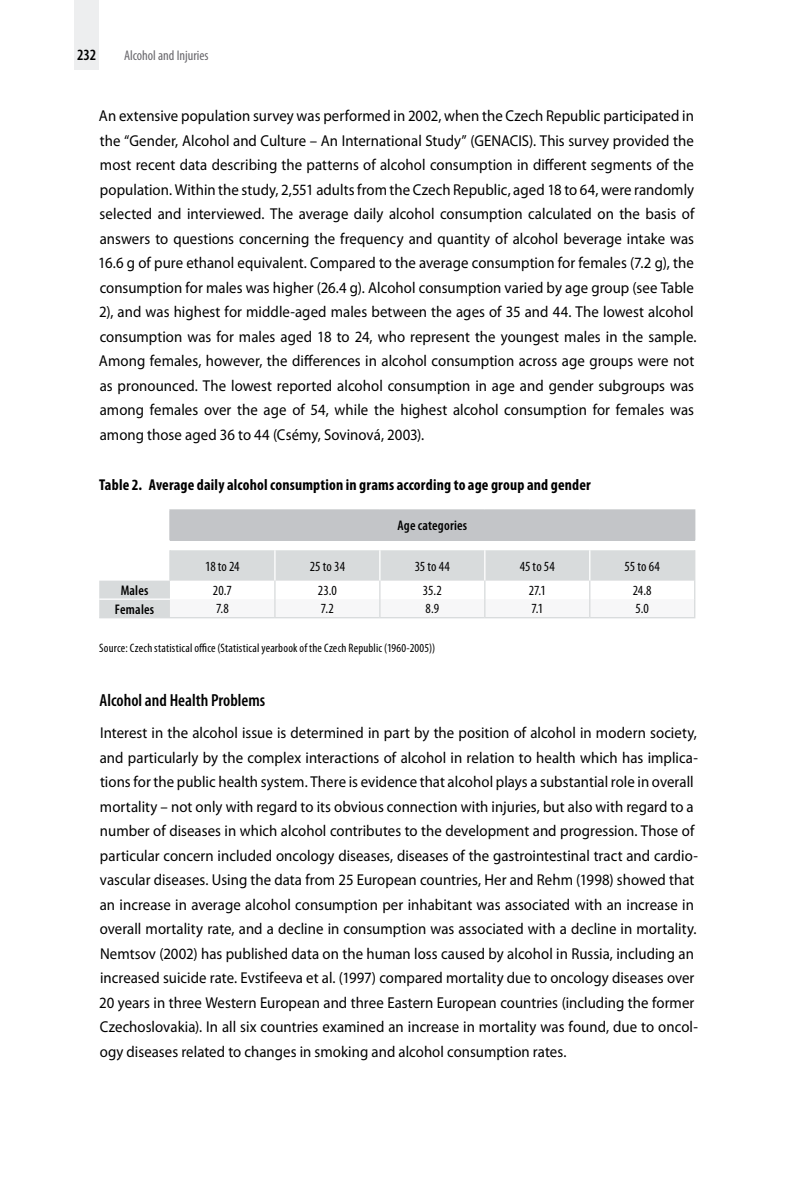
<style>
.page{position:relative;width:794px;height:1191px;background:#fff}
.page>*{position:absolute;margin:0;border:0;box-sizing:border-box;transform-origin:0 0}
.t1{font:600 condensed 17.5px "Myriad Pro";color:#000}
.t2{font:15.75px/24.5px "Myriad Pro";letter-spacing:.005em;color:#000;scale:.94 1}
.t3{font:700 condensed 15.75px "Myriad Pro";letter-spacing:.01em;color:#000}
.t4{font:600 condensed 15.75px "Myriad Pro";color:#000}
.t5{font:condensed 14px "Myriad Pro";letter-spacing:.01em;color:#000}
.t6{font:600 condensed 14px "Myriad Pro";letter-spacing:.015em;color:#000}
.t7{font:condensed 14px "Myriad Pro";color:#68676c}
.t8{font:condensed 12.25px "Myriad Pro";letter-spacing:.015em;color:#000}
</style>
<div class="page">
<div style="left:74px;top:0;width:25px;height:69px;background:#edeeef"></div>
<div style="left:170px;top:510px;width:524px;height:30px;background:#c3c5c8"></div>
<svg style="left:99px;top:550px;width:595px;height:67px;background:#dcdfe0"></svg>
<hr style="left:274px;top:550px;width:1px;height:30px;background:#fff">
<hr style="left:379px;top:550px;width:1px;height:30px;background:#fff">
<hr style="left:484px;top:550px;width:1px;height:30px;background:#fff">
<hr style="left:589px;top:550px;width:1px;height:30px;background:#fff">
<hr style="left:99px;top:598px;width:71px;height:2px;background:#fff">
<hr style="left:169px;top:550px;width:2px;height:30px;background:#d8dbdc">
<hr style="left:694px;top:550px;width:1px;height:30px;background:#d8dbdc">
<svg style="left:170px;top:580px;width:525px;height:37px"></svg>
<hr style="left:99px;top:617px;width:71px;height:1px;background:#d8dbdc">
<hr style="left:170px;top:617px;width:105px;height:1px;background:#d8dbdc">
<hr style="left:275px;top:617px;width:105px;height:1px;background:#d8dbdc">
<hr style="left:380px;top:617px;width:105px;height:1px;background:#d8dbdc">
<hr style="left:485px;top:617px;width:105px;height:1px;background:#d8dbdc">
<hr style="left:590px;top:617px;width:105px;height:1px;background:#d8dbdc">
<hr style="left:169px;top:509px;width:106px;height:1px;background:#c3c5c8">
<hr style="left:169px;top:510px;width:2px;height:30px;background:#c3c5c8">
<hr style="left:275px;top:509px;width:105px;height:1px;background:#c3c5c8">
<hr style="left:380px;top:509px;width:105px;height:1px;background:#c3c5c8">
<hr style="left:485px;top:509px;width:105px;height:1px;background:#c3c5c8">
<hr style="left:590px;top:509px;width:105px;height:1px;background:#c3c5c8">
<hr style="left:694px;top:510px;width:1px;height:30px;background:#c3c5c8">
<p class="t4" style="left:77px;top:46px;width:21px">232</p>
<p class="t7" style="left:124px;top:46px;width:86px">Alcohol and Injuries</p>
<p class="t2" style="left:98px;top:103px;width:638px">An extensive population survey was performed in 2002, when the Czech Republic participated in the “Gender, Alcohol and Culture – An International Study” (GENACIS). This survey provided the most recent data describing the patterns of alcohol consumption in different segments of the population. Within the study, 2,551 adults from the Czech Republic, aged 18 to 64, were randomly selected and interviewed. The average daily alcohol consumption calculated on the basis of answers to questions concerning the frequency and quantity of alcohol beverage intake was 16.6 g of pure ethanol equivalent. Compared to the average consumption for females (7.2 g), the consumption for males was higher (26.4 g). Alcohol consumption varied by age group (see Table 2), and was highest for middle-aged males between the ages of 35 and 44. The lowest alcohol consumption was for males aged 18 to 24, who represent the youngest males in the sample.<br>Among females, however, the differences in alcohol consumption across age groups were not as pronounced. The lowest reported alcohol consumption in age and gender subgroups was among females over the age of 54, while the highest alcohol consumption for females was among those aged 36 to 44 (Csémy, Sovinová, 2003).</p>
<p class="t3" style="left:99px;top:475px;width:493px">Table 2. Average daily alcohol consumption in grams according to age group and gender</p>
<p class="t6" style="left:397px;top:518px;width:71px">Age categories</p>
<p class="t5" style="left:205px;top:557px;width:36px">18 to 24</p>
<p class="t5" style="left:310px;top:557px;width:37px">25 to 34</p>
<p class="t5" style="left:415px;top:557px;width:37px">35 to 44</p>
<p class="t5" style="left:520px;top:557px;width:37px">45 to 54</p>
<p class="t5" style="left:624px;top:557px;width:37px">55 to 64</p>
<p class="t6" style="left:121px;top:582px;width:29px">Males</p>
<p class="t5" style="left:213px;top:582px;width:20px">20.7</p>
<p class="t5" style="left:318px;top:582px;width:21px">23.0</p>
<p class="t5" style="left:423px;top:582px;width:20px">35.2</p>
<p class="t5" style="left:528px;top:582px;width:19px">27.1</p>
<p class="t5" style="left:633px;top:582px;width:20px">24.8</p>
<p class="t6" style="left:115px;top:601px;width:41px">Females</p>
<p class="t5" style="left:216px;top:600px;width:14px">7.8</p>
<p class="t5" style="left:321px;top:600px;width:14px">7.2</p>
<p class="t5" style="left:425px;top:600px;width:15px">8.9</p>
<p class="t5" style="left:531px;top:600px;width:13px">7.1</p>
<p class="t5" style="left:635px;top:600px;width:15px">5.0</p>
<p class="t8" style="left:99px;top:640px;width:337px">Source: Czech statistical office (Statistical yearbook of the Czech Republic (1960-2005))</p>
<p class="t1" style="left:100px;top:690px;width:167px">Alcohol and Health Problems</p>
<p class="t2" style="left:99px;top:720px;width:638px">Interest in the alcohol issue is determined in part by the position of alcohol in modern society, and particularly by the complex interactions of alcohol in relation to health which has implica&shy;tions for the public health system. There is evidence that alcohol plays a substantial role in overall mortality – not only with regard to its obvious connection with injuries, but also with regard to a number of diseases in which alcohol contributes to the development and progression. Those of particular concern included oncology diseases, diseases of the gastrointestinal tract and cardio&shy;vascular diseases. Using the data from 25 European countries, Her and Rehm (1998) showed that an increase in average alcohol consumption per inhabitant was associated with an increase in overall mortality rate, and a decline in consumption was associated with a decline in mortality.<br>Nemtsov (2002) has published data on the human loss caused by alcohol in Russia, including an increased suicide rate. Evstifeeva et al. (1997) compared mortality due to oncology diseases over 20 years in three Western European and three Eastern European countries (including the former Czechoslovakia). In all six countries examined an increase in mortality was found, due to oncol&shy;ogy diseases related to changes in smoking and alcohol consumption rates.</p>
</div>
